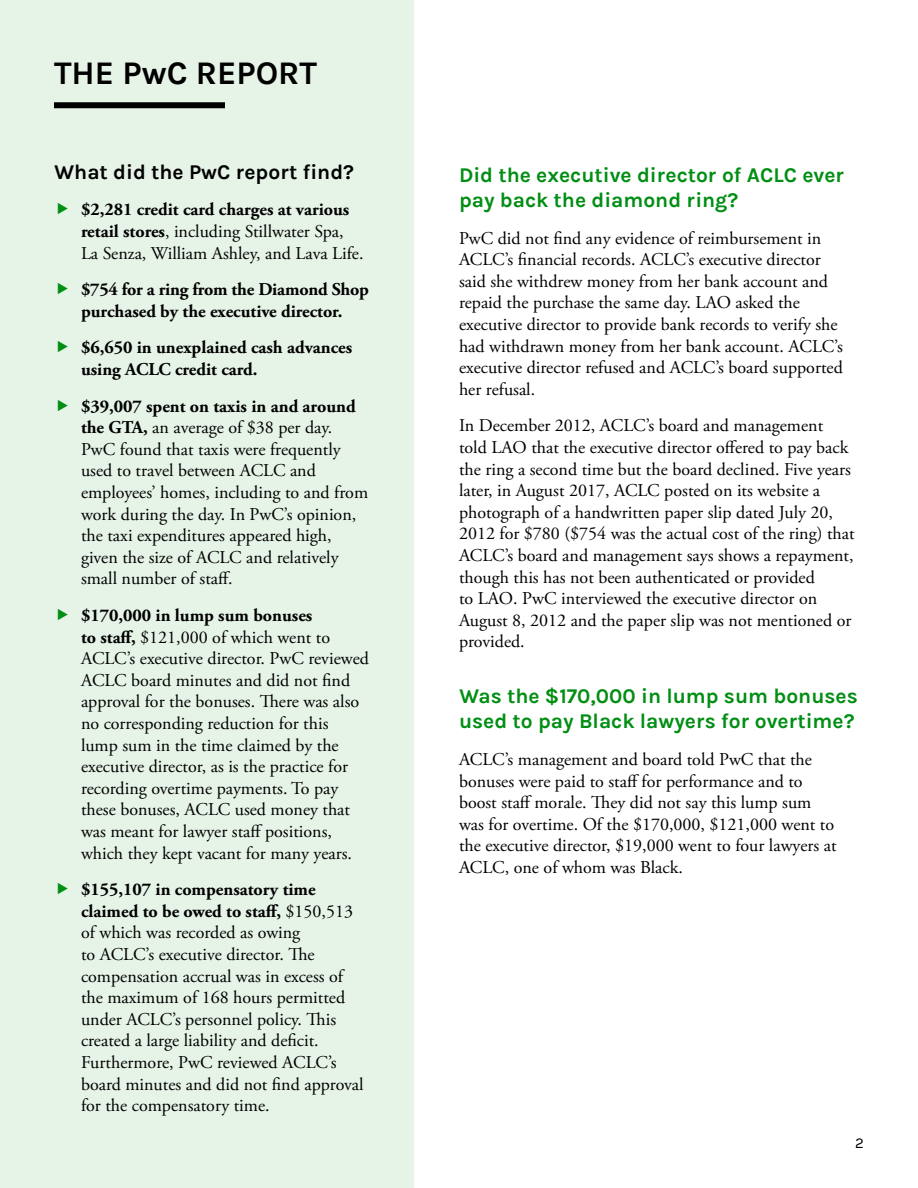
<style>
.page{position:relative;width:918px;height:1188px;background:#fff}
.page>*{position:absolute;margin:0;border:0;box-sizing:border-box;transform-origin:0 0}
.t1{font:700 33px "Karla";color:#000}
.t2{font:700 21px/25.5px "Karla";color:#008e13}
.t3{font:700 21px "Karla";color:#000}
.t4{font:18px/21.6px "Adobe Garamond Pro";color:#000}
.t5{font:700 18px/21.6px "Adobe Garamond Pro";color:#000}
.t6{font:15px "Karla";color:#000}
.s1{font-weight:700}
</style>
<div class="page">
<div style="left:0;top:0;width:414px;height:1188px;background:#e6f3e7"></div>
<div style="left:54px;top:102px;width:171px;height:6px;background:#000"></div>
<h1 class="t1" style="left:54px;top:54px;width:265px">THE PwC REPORT</h1>
<h3 class="t3" style="left:54px;top:160px;width:302px">What did the PwC report find?</h3>
<p class="t4" style="left:81px;top:199px;width:284px"><span class="s1">$2,281 credit card charges at various retail stores</span>, including Stillwater Spa,<br>La Senza, William Ashley, and Lava Life.</p>
<p class="t5" style="left:81px;top:279px;width:289px">$754 for a ring from the Diamond Shop purchased by the executive director.</p>
<p class="t5" style="left:81px;top:337px;width:273px">$6,650 in unexplained cash advances using ACLC credit card.</p>
<p class="t4" style="left:81px;top:396px;width:289px"><span class="s1">$39,007 spent on taxis in and around the GTA,</span> an average of $38 per day.<br>PwC found that taxis were frequently used to travel between ACLC and employees’ homes, including to and from work during the day. In PwC’s opinion, the taxi expenditures appeared high, given the size of ACLC and relatively small number of staf.</p>
<p class="t4" style="left:81px;top:605px;width:289px"><span class="s1">$170,000 in lump sum bonuses<br>to staf,</span> $121,000 of which went to ACLC’s executive director. PwC reviewed ACLC board minutes and did not fnd approval for the bonuses. Tere was also no corresponding reduction for this lump sum in the time claimed by the executive director, as is the practice for recording overtime payments. To pay these bonuses, ACLC used money that was meant for lawyer staf positions, which they kept vacant for many years.</p>
<p class="t4" style="left:81px;top:879px;width:284px"><span class="s1">$155,107 in compensatory time claimed to be owed to staf,</span> $150,513 of which was recorded as owing<br>to ACLC’s executive director. Te compensation accrual was in excess of the maximum of 168 hours permitted under ACLC’s personnel policy. Tis created a large liability and defcit.<br>Furthermore, PwC reviewed ACLC’s board minutes and did not fnd approval for the compensatory time.</p>
<h3 class="t2" style="left:459px;top:162px;width:387px">Did the executive director of ACLC ever pay back the diamond ring?</h3>
<p class="t4" style="left:459px;top:228px;width:385px">PwC did not fnd any evidence of reimbursement in ACLC’s fnancial records. ACLC’s executive director said she withdrew money from her bank account and repaid the purchase the same day. LAO asked the executive director to provide bank records to verify she had withdrawn money from her bank account. ACLC’s executive director refused and ACLC’s board supported her refusal.</p>
<p class="t4" style="left:459px;top:416px;width:397px">In December 2012, ACLC’s board and management told LAO that the executive director ofered to pay back the ring a second time but the board declined. Five years later, in August 2017, ACLC posted on its website a photograph of a handwritten paper slip dated July 20, 2012 for $780 ($754 was the actual cost of the ring) that ACLC’s board and management says shows a repayment, though this has not been authenticated or provided<br>to LAO. PwC interviewed the executive director on August 8, 2012 and the paper slip was not mentioned or provided.</p>
<h3 class="t2" style="left:459px;top:683px;width:400px">Was the $170,000 in lump sum bonuses used to pay Black lawyers for overtime?</h3>
<p class="t4" style="left:459px;top:749px;width:379px">ACLC’s management and board told PwC that the bonuses were paid to staf for performance and to boost staf morale. Tey did not say this lump sum was for overtime. Of the $170,000, $121,000 went to the executive director, $19,000 went to four lawyers at ACLC, one of whom was Black.</p>
<p class="t6" style="left:855px;top:1135px;width:10px">2</p>
</div>
